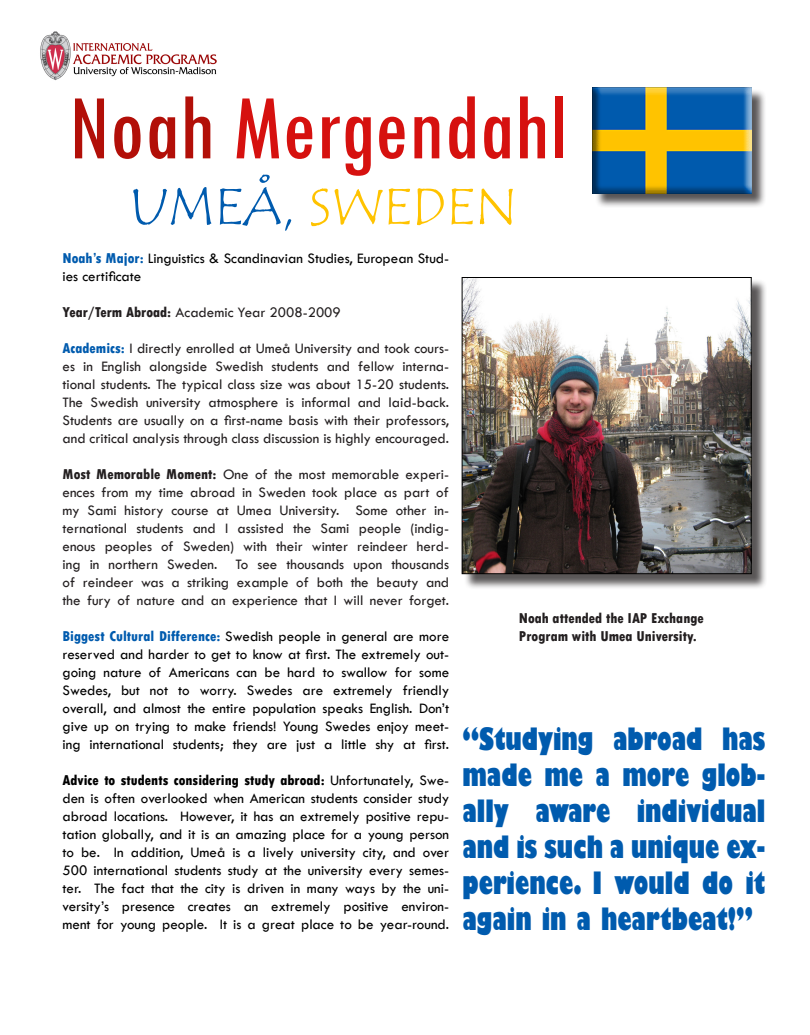
<style>
.page{position:relative;width:810px;height:1035px;background:#fff}
.page>*{position:absolute;margin:0;border:0;box-sizing:border-box;transform-origin:0 0}
.t1{font:condensed 96.25px "Tw Cen";color:#d6110f}
.t2{font:52.5px "Tempus Sans ITC";color:#ffc300}
.t3{font:800 condensed 30px/36px "Gill Sans";color:#005bae;text-align:justify}
.t4{font:15px/18px "Tw Cen";color:#000;text-align:justify}
.t5{font:15px/18px "Tw Cen";color:#231f20;text-align:justify}
.t6{font:800 condensed 15px/18px "Tw Cen";color:#231f20}
.s1{color:#b20f08}
.s2{color:#005bae}
.s3{font-weight:800;font-stretch:condensed;color:#005bae}
.s4{font-weight:800;font-stretch:condensed}
</style>
<div class="page">
<img style="left:40px;top:31px;width:177px;height:50px">
<div style="left:595px;top:89px;width:172px;height:120px;background:#231f20;opacity:.75"></div>
<img style="left:593px;top:87px;width:158px;height:106px">
<div style="left:464px;top:279px;width:303px;height:311px;background:#231f20;opacity:.75"></div>
<img style="left:464px;top:279px;width:286px;height:293px">
<div style="left:462px;top:277px;width:290px;height:297px;border:1px solid #000"></div>
<p class="t1" style="left:69px;top:70px;width:500px"><span class="s1">Noah</span> Mergendahl</p>
<p class="t2" style="left:129px;top:173px;width:390px"><span class="s2">UMEÅ,</span> SWEDEN</p>
<p class="t4" style="left:62px;top:249px;width:388px"><span class="s3">Noah’s Major:</span> Linguistics &amp; Scandinavian Studies, European Stud&shy;ies certificate</p>
<p class="t5" style="left:62px;top:303px;width:280px"><span class="s4">Year/Term Abroad:</span> Academic Year 2008-2009</p>
<p class="t5" style="left:62px;top:339px;width:388px"><span class="s3">Academics:</span> I directly enrolled at Umeå University and took cours&shy;es in English alongside Swedish students and fellow interna&shy;tional students. The typical class size was about 15-20 students.</p>
<p class="t5" style="left:62px;top:393px;width:388px">The Swedish university atmosphere is informal and laid-back.<br>Students are usually on a first-name basis with their professors, and critical analysis through class discussion is highly encouraged.</p>
<p class="t5" style="left:62px;top:465px;width:388px"><span class="s4">Most Memorable Moment:</span> One of the most memorable experi&shy;ences from my time abroad in Sweden took place as part of my Sami history course at Umea University. Some other in&shy;ternational students and I assisted the Sami people (indig&shy;enous peoples of Sweden) with their winter reindeer herd&shy;ing in northern Sweden. To see thousands upon thousands of reindeer was a striking example of both the beauty and the fury of nature and an experience that I will never forget.</p>
<p class="t4" style="left:62px;top:627px;width:388px"><span class="s3">Biggest Cultural Difference:</span> Swedish people in general are more reserved and harder to get to know at first. The extremely out&shy;going nature of Americans can be hard to swallow for some Swedes, but not to worry. Swedes are extremely friendly overall, and almost the entire population speaks English. Don’t give up on trying to make friends! Young Swedes enjoy meet&shy;ing international students; they are just a little shy at first.</p>
<p class="t4" style="left:62px;top:771px;width:388px"><span class="s4">Advice to students considering study abroad:</span> Unfortunately, Swe&shy;den is often overlooked when American students consider study abroad locations. However, it has an extremely positive repu&shy;tation globally, and it is an amazing place for a young person to be. In addition, Umeå is a lively university city, and over 500 international students study at the university every semes&shy;ter. The fact that the city is driven in many ways by the uni&shy;versity’s presence creates an extremely positive environ&shy;ment for young people. It is a great place to be year-round.</p>
<p class="t6" style="left:519px;top:609px;width:187px">Noah attended the IAP Exchange<br>Program with Umea University.</p>
<p class="t3" style="left:462px;top:722px;width:304px">“Studying abroad has made me a more glob&shy;ally aware individual and is such a unique ex&shy;perience. I would do it again in a heartbeat!”</p>
</div>
